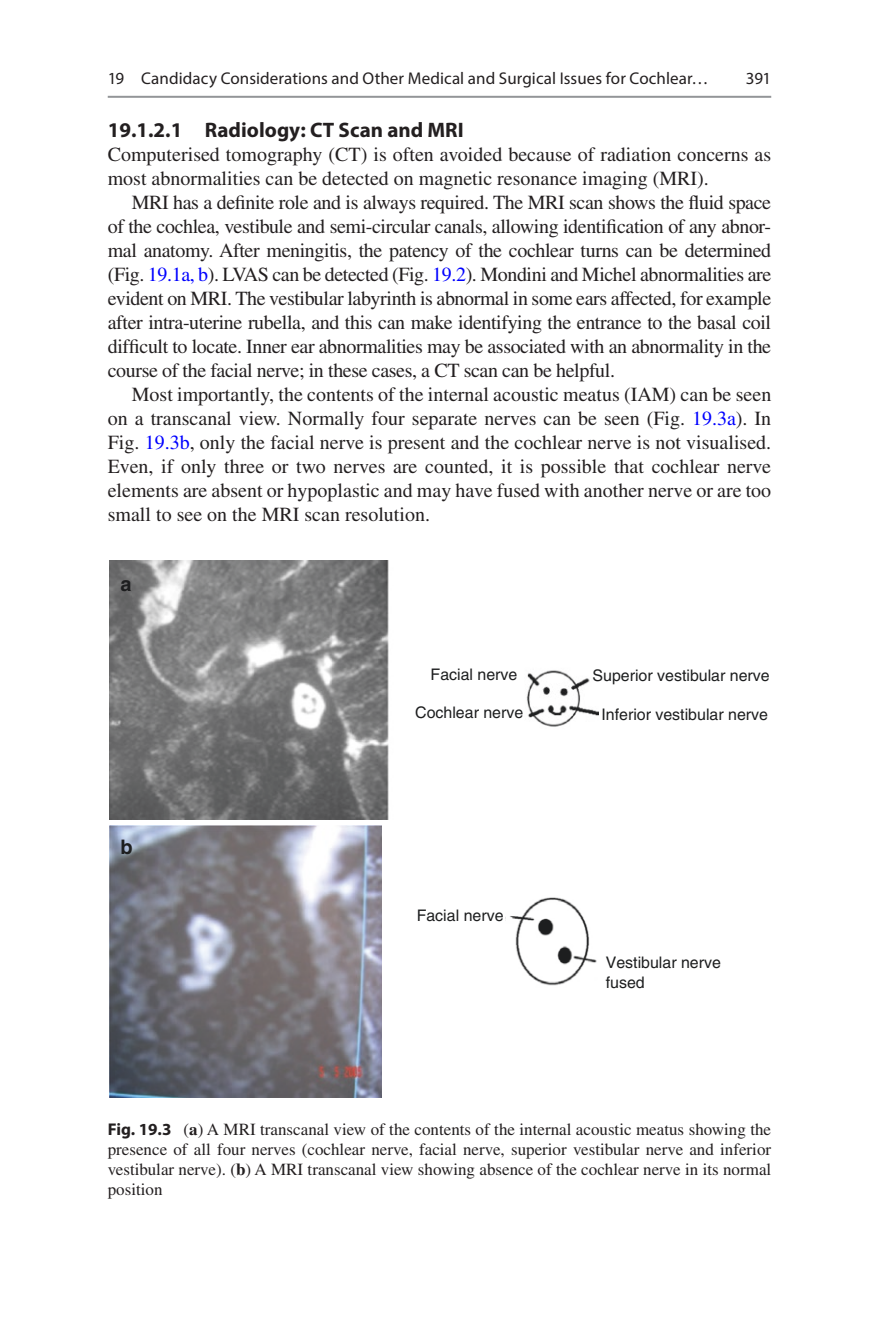
<style>
.page{position:relative;width:879px;height:1333px;background:#fff}
.page>*{position:absolute;margin:0;border:0;box-sizing:border-box;transform-origin:0 0}
.t1{font:700 21px "Myriad Pro";color:#231f20}
.t2{font:20px/24px "Times LT Std";color:#231f20;text-align:justify}
.t3{font:20px "Helvetica Bold 2";color:#1d1e1f}
.t4{font:17px/20px "Times LT Std";color:#231f20;text-align:justify}
.t5{font:17px "Myriad Pro";letter-spacing:.005em;color:#231f20}
.t6{font:16px/19.2px "Helvetica";color:#1d1e1f}
.s1{color:#00f}
.s2{font-family:"Myriad Pro";font-weight:700}
.s3{font-weight:700}
</style>
<div class="page">
<img style="left:109px;top:825px;width:273px;height:272px">
<img style="left:505px;top:897px;width:92px;height:89px">
<img style="left:109px;top:561px;width:489px;height:258px">
<hr style="left:108px;top:96px;width:663px;height:2px;background:#939598">
<p class="t5" style="left:108px;top:68px;width:602px">19 Candidacy Considerations and Other Medical and Surgical Issues for Cochlear…</p>
<p class="t5" style="left:746px;top:68px;width:27px">391</p>
<p class="t1" style="left:108px;top:116px;width:357px">19.1.2.1 Radiology: CT Scan and MRI</p>
<p class="t2" style="left:108px;top:142px;width:665px">Computerised tomography (CT) is often avoided because of radiation concerns as most abnormalities can be detected on magnetic resonance imaging (MRI).</p>
<p class="t2" style="left:108px;top:190px;width:665px;text-indent:24px">MRI has a definite role and is always required. The MRI scan shows the fluid space of the cochlea, vestibule and semi-circular canals, allowing identification of any abnor&shy;mal anatomy. After meningitis, the patency of the cochlear turns can be determined (Fig. <span class="s1">19.1a, b</span>). LVAS can be detected (Fig. <span class="s1">19.2</span>). Mondini and Michel abnormalities are evident on MRI. The vestibular labyrinth is abnormal in some ears affected, for example after intra-uterine rubella, and this can make identifying the entrance to the basal coil difficult to locate. Inner ear abnormalities may be associated with an abnormality in the course of the facial nerve; in these cases, a CT scan can be helpful.</p>
<p class="t2" style="left:108px;top:382px;width:665px;text-indent:24px">Most importantly, the contents of the internal acoustic meatus (IAM) can be seen on a transcanal view. Normally four separate nerves can be seen (Fig. <span class="s1">19.3a</span>). In Fig. <span class="s1">19.3b</span>, only the facial nerve is present and the cochlear nerve is not visualised.<br>Even, if only three or two nerves are counted, it is possible that cochlear nerve elements are absent or hypoplastic and may have fused with another nerve or are too small to see on the MRI scan resolution.</p>
<p class="t3" style="left:120px;top:571px;width:13px">a</p>
<p class="t3" style="left:120px;top:834px;width:14px">b</p>
<p class="t6" style="left:430px;top:665px;width:88px">Facial nerve</p>
<p class="t6" style="left:592px;top:666px;width:179px">Superior vestibular nerve</p>
<p class="t6" style="left:415px;top:703px;width:110px">Cochlear nerve</p>
<p class="t6" style="left:601px;top:704px;width:168px">Inferior vestibular nerve</p>
<p class="t6" style="left:417px;top:905px;width:88px">Facial nerve</p>
<p class="t6" style="left:606px;top:953px;width:117px">Vestibular nerve fused</p>
<p class="t4" style="left:108px;top:1118px;width:665px"><span class="s2">Fig. 19.3</span> (<span class="s3">a</span>) A MRI transcanal view of the contents of the internal acoustic meatus showing the presence of all four nerves (cochlear nerve, facial nerve, superior vestibular nerve and inferior vestibular nerve). (<span class="s3">b</span>) A MRI transcanal view showing absence of the cochlear nerve in its normal position</p>
</div>
